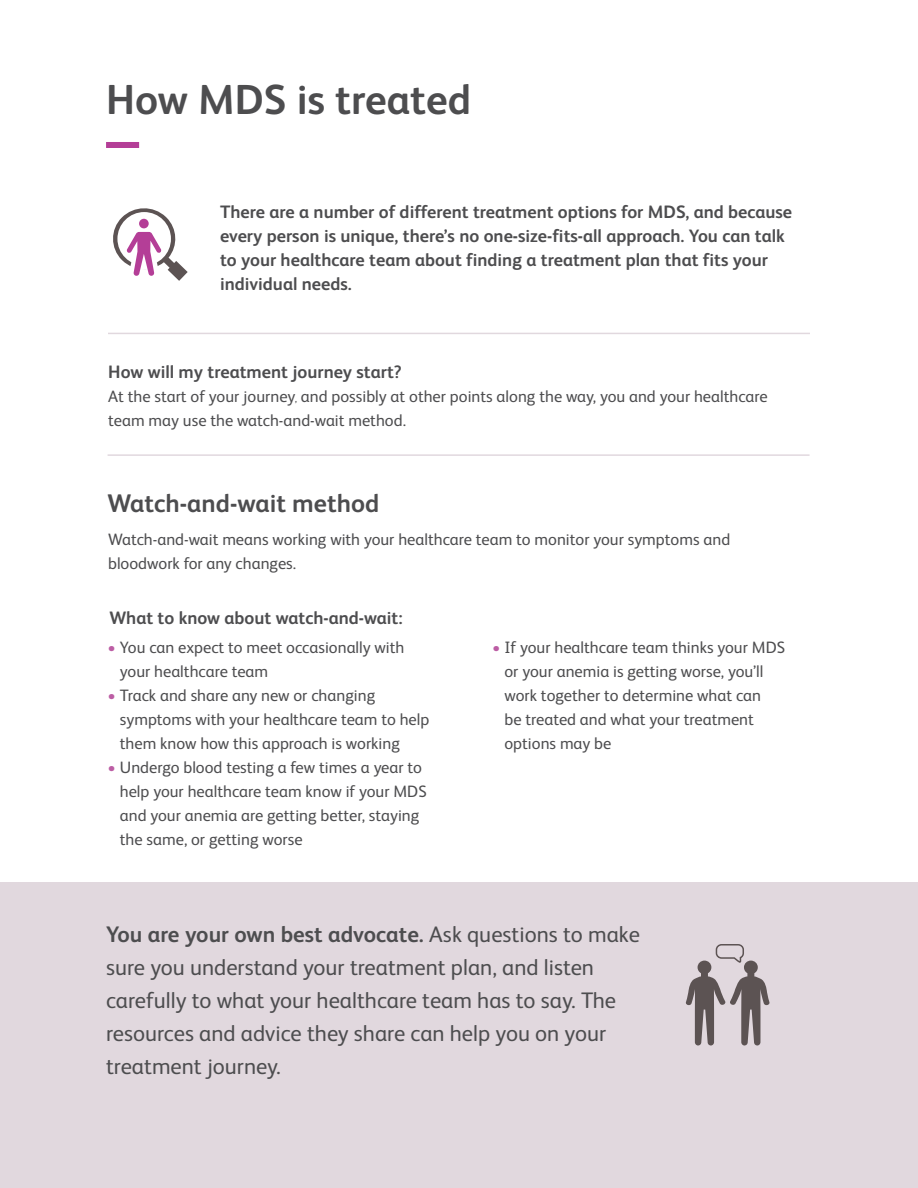
<style>
.page{position:relative;width:918px;height:1188px;background:#fff}
.page>*{position:absolute;margin:0;border:0;box-sizing:border-box;transform-origin:0 0}
.t1{font:700 42px "BMS Humanity";color:#4d4d4f}
.t2{font:700 25.5px "BMS Humanity";color:#4d4d4f}
.t3{font:22.5px/33px "BMS Humanity";color:#4d4d4f}
.t4{font:700 18px/24px "BMS Humanity";color:#4d4d4f}
.t5{font:16.5px/24px "BMS Humanity";color:#4d4d4f}
.s1{color:#bc5da4}
.s2{font-weight:700}
</style>
<div class="page">
<div style="left:0;top:883px;width:918px;height:305px;background:#e1d8de"></div>
<div style="left:106px;top:142px;width:33px;height:6px;background:#b43e97"></div>
<svg style="left:685px;top:944px;width:85px;height:102px"></svg>
<hr style="left:108px;top:333px;width:702px;height:1px;background:#e1d8de">
<hr style="left:108px;top:454px;width:702px;height:2px;background:#e1d8de">
<svg style="left:113px;top:208px;width:75px;height:73px"></svg>
<h1 class="t1" style="left:106px;top:70px;width:367px">How MDS is treated</h1>
<p class="t4" style="left:220px;top:199px;width:574px">There are a number of different treatment options for MDS, and because every person is unique, there’s no one-size-fits-all approach. You can talk to your healthcare team about finding a treatment plan that fits your individual needs.</p>
<p class="t4" style="left:108px;top:358px;width:295px">How will my treatment journey start?</p>
<p class="t5" style="left:108px;top:383px;width:661px">At the start of your journey, and possibly at other points along the way, you and your healthcare team may use the watch-and-wait method.</p>
<h2 class="t2" style="left:108px;top:485px;width:273px">Watch-and-wait method</h2>
<p class="t5" style="left:108px;top:526px;width:624px">Watch-and-wait means working with your healthcare team to monitor your symptoms and bloodwork for any changes.</p>
<p class="t4" style="left:109px;top:605px;width:295px">What to know about watch-and-wait:</p>
<p class="t5" style="left:120px;top:634px;width:286px;text-indent:-12px"><span class="s1">•</span> You can expect to meet occasionally with your healthcare team</p>
<p class="t5" style="left:120px;top:682px;width:311px;text-indent:-12px"><span class="s1">•</span> Track and share any new or changing symptoms with your healthcare team to help them know how this approach is working</p>
<p class="t5" style="left:120px;top:754px;width:308px;text-indent:-12px"><span class="s1">•</span> Undergo blood testing a few times a year to help your healthcare team know if your MDS and your anemia are getting better, staying the same, or getting worse</p>
<p class="t5" style="left:504px;top:634px;width:282px;text-indent:-12px"><span class="s1">•</span> If your healthcare team thinks your MDS or your anemia is getting worse, you’ll work together to determine what can<br>be treated and what your treatment options may be</p>
<h3 class="t3" style="left:106px;top:916px;width:535px"><span class="s2">You are your own best advocate.</span> Ask questions to make sure you understand your treatment plan, and listen carefully to what your healthcare team has to say. The resources and advice they share can help you on your treatment journey.</h3>
</div>
